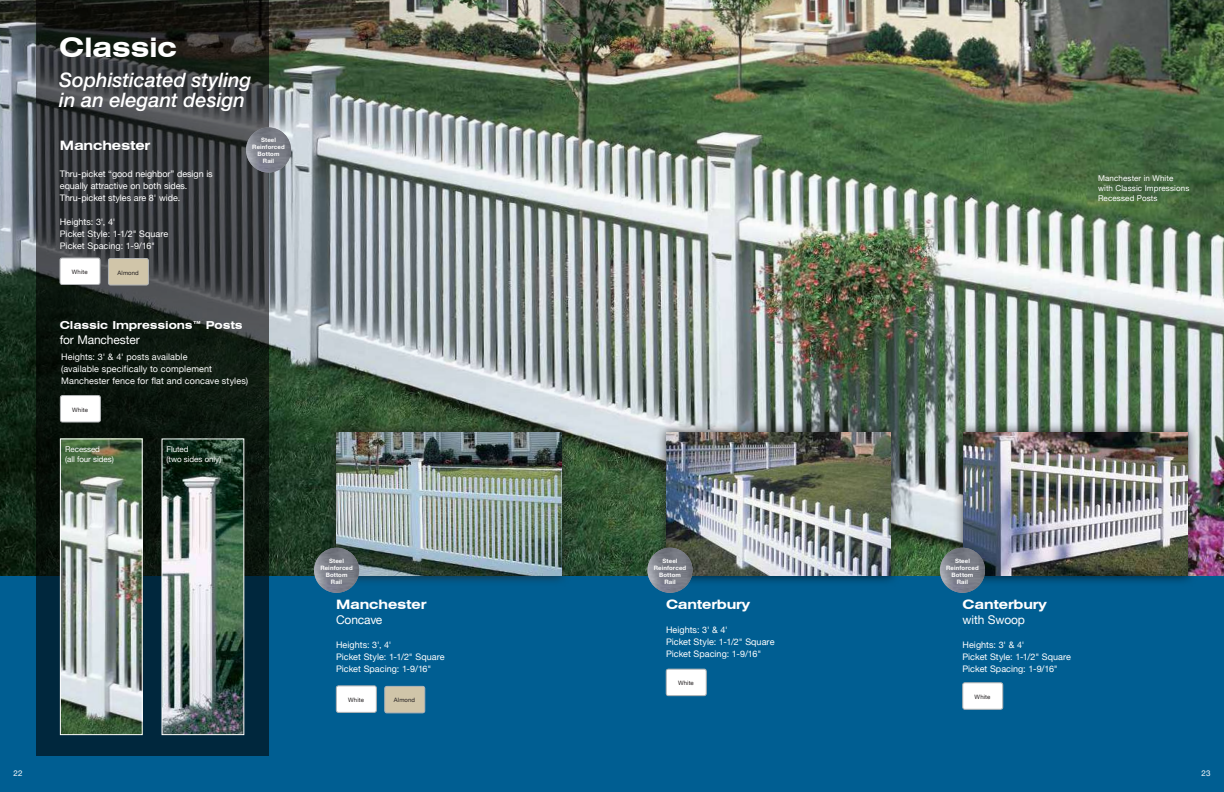
<style>
.page{position:relative;width:1224px;height:792px;background:#fff}
.page>*{position:absolute;margin:0;border:0;box-sizing:border-box;transform-origin:0 0}
.t1{font:700 expanded 27px "Swiss 721 BT";letter-spacing:-.02em;color:#fff}
.t2{font:italic 500 20px/20px "Helvetica Neue LT Std";color:#fff}
.t3{font:700 expanded 13px "Swiss 721 BT";letter-spacing:-.01em;color:#fff}
.t4{font:12px "Helvetica Neue";letter-spacing:-.01em;color:#fff}
.t5{font:700 expanded 11px "Swiss 721 BT";letter-spacing:-.01em;color:#fff}
.t6{font:9px/12px "Helvetica Neue";letter-spacing:.005em;color:#fff}
.t7{font:8px/10px "Helvetica Neue";letter-spacing:.01em;color:#fff}
.t8{font:8px/10px "Helvetica Neue";letter-spacing:-.01em;color:#fff}
.t9{font:700 6px/7px "Helvetica Neue";letter-spacing:.02em;color:#fff;text-align:center}
.t10{font:6px "Helvetica Neue";letter-spacing:.02em;color:#231f20}
</style>
<div class="page">
<img style="left:0;top:0;width:1224px;height:576px">
<div style="left:656px;top:422px;width:245px;height:164px;background:#231f20;opacity:.75"></div>
<img style="left:666px;top:432px;width:225px;height:144px">
<div style="left:953px;top:422px;width:245px;height:164px;background:#231f20;opacity:.75"></div>
<img style="left:963px;top:432px;width:225px;height:144px">
<div style="left:0;top:576px;width:1224px;height:216px;background:#005e92"></div>
<svg style="left:36px;top:0;width:233px;height:756px;background:#222c2d"></svg>
<div style="left:336px;top:686px;width:40px;height:26px;background:#fff;border-radius:2px"></div>
<div style="left:336px;top:686px;width:41px;height:27px;border:1px solid #b1b4b6;border-radius:2px"></div>
<div style="left:385px;top:686px;width:40px;height:27px;background:#d0c5a9;border-radius:2px"></div>
<div style="left:385px;top:686px;width:40px;height:27px;border:1px solid #b1b4b6;border-radius:2px"></div>
<div style="left:666px;top:669px;width:40px;height:27px;background:#fff;border-radius:2px"></div>
<div style="left:666px;top:669px;width:40px;height:27px;border:1px solid #b1b4b6;border-radius:2px"></div>
<div style="left:963px;top:683px;width:40px;height:26px;background:#fff;border-radius:2px"></div>
<div style="left:962px;top:683px;width:41px;height:27px;border:1px solid #b1b4b6;border-radius:2px"></div>
<div style="left:326px;top:422px;width:246px;height:164px;background:#231f20;opacity:.75"></div>
<img style="left:337px;top:432px;width:225px;height:144px">
<img style="left:164px;top:440px;width:78px;height:293px">
<div style="left:162px;top:438px;width:82px;height:297px;border:1px solid #fff"></div>
<img style="left:62px;top:440px;width:79px;height:293px">
<div style="left:60px;top:438px;width:83px;height:297px;border:1px solid #fff"></div>
<img style="left:246px;top:127px;width:45px;height:46px;border-radius:23px">
<img style="left:314px;top:548px;width:45px;height:45px;border-radius:23px">
<img style="left:647px;top:548px;width:46px;height:45px;border-radius:23px">
<img style="left:940px;top:548px;width:45px;height:45px;border-radius:23px">
<div style="left:60px;top:258px;width:40px;height:27px;background:#fff;border-radius:2px"></div>
<div style="left:60px;top:258px;width:40px;height:27px;border:1px solid #b1b4b6;border-radius:2px"></div>
<div style="left:108px;top:259px;width:40px;height:26px;background:#d0c5a9;border-radius:2px"></div>
<div style="left:108px;top:258px;width:41px;height:27px;border:1px solid #b1b4b6;border-radius:2px"></div>
<div style="left:60px;top:396px;width:40px;height:26px;background:#fff;border-radius:2px"></div>
<div style="left:60px;top:395px;width:41px;height:27px;border:1px solid #b1b4b6;border-radius:2px"></div>
<h1 class="t1" style="left:59px;top:31px;width:119px">Classic</h1>
<h2 class="t2" style="left:59px;top:69px;width:194px">Sophisticated styling in an elegant design</h2>
<h3 class="t3" style="left:60px;top:138px;width:92px">Manchester</h3>
<p class="t6" style="left:60px;top:169px;width:154px">Thru-picket “good neighbor” design is equally attractive on both sides.<br>Thru-picket styles are 8' wide.</p>
<p class="t6" style="left:60px;top:217px;width:110px">Heights: 3', 4'<br>Picket Style: 1-1/2" Square<br>Picket Spacing: 1-9/16"</p>
<p class="t10" style="left:72px;top:268px;width:17px">White</p>
<p class="t10" style="left:118px;top:268px;width:23px">Almond</p>
<p class="t9" style="left:252px;top:137px;width:34px">Steel<br>Reinforced<br>Bottom<br>Rail</p>
<p class="t5" style="left:60px;top:318px;width:184px">Classic Impressions™ Posts</p>
<h3 class="t4" style="left:60px;top:331px;width:81px">for Manchester</h3>
<p class="t6" style="left:61px;top:351px;width:188px">Heights: 3' &amp; 4' posts available<br>(available specifically to complement<br>Manchester fence for flat and concave styles)</p>
<p class="t10" style="left:72px;top:405px;width:17px">White</p>
<p class="t8" style="left:65px;top:444px;width:50px">Recessed<br>(all four sides)</p>
<p class="t8" style="left:167px;top:444px;width:56px">Fluted<br>(two sides only)</p>
<p class="t7" style="left:1098px;top:174px;width:93px">Manchester in White with Classic Impressions<br>Recessed Posts</p>
<p class="t9" style="left:320px;top:557px;width:34px">Steel<br>Reinforced<br>Bottom<br>Rail</p>
<p class="t9" style="left:654px;top:557px;width:34px">Steel<br>Reinforced<br>Bottom<br>Rail</p>
<p class="t9" style="left:946px;top:557px;width:34px">Steel<br>Reinforced<br>Bottom<br>Rail</p>
<h3 class="t3" style="left:336px;top:597px;width:92px">Manchester</h3>
<h3 class="t4" style="left:336px;top:611px;width:48px">Concave</h3>
<p class="t6" style="left:336px;top:639px;width:110px">Heights: 3', 4'<br>Picket Style: 1-1/2" Square<br>Picket Spacing: 1-9/16"</p>
<p class="t10" style="left:348px;top:696px;width:17px">White</p>
<p class="t10" style="left:394px;top:696px;width:23px">Almond</p>
<h3 class="t3" style="left:666px;top:597px;width:86px">Canterbury</h3>
<p class="t6" style="left:666px;top:624px;width:110px">Heights: 3' &amp; 4'<br>Picket Style: 1-1/2" Square<br>Picket Spacing: 1-9/16"</p>
<p class="t10" style="left:678px;top:679px;width:17px">White</p>
<h3 class="t3" style="left:962px;top:597px;width:86px">Canterbury</h3>
<h3 class="t4" style="left:962px;top:611px;width:64px">with Swoop</h3>
<p class="t6" style="left:962px;top:639px;width:110px">Heights: 3' &amp; 4'<br>Picket Style: 1-1/2" Square<br>Picket Spacing: 1-9/16"</p>
<p class="t10" style="left:975px;top:692px;width:17px">White</p>
<p class="t7" style="left:14px;top:769px;width:10px">22</p>
<p class="t7" style="left:1202px;top:769px;width:10px">23</p>
</div>
